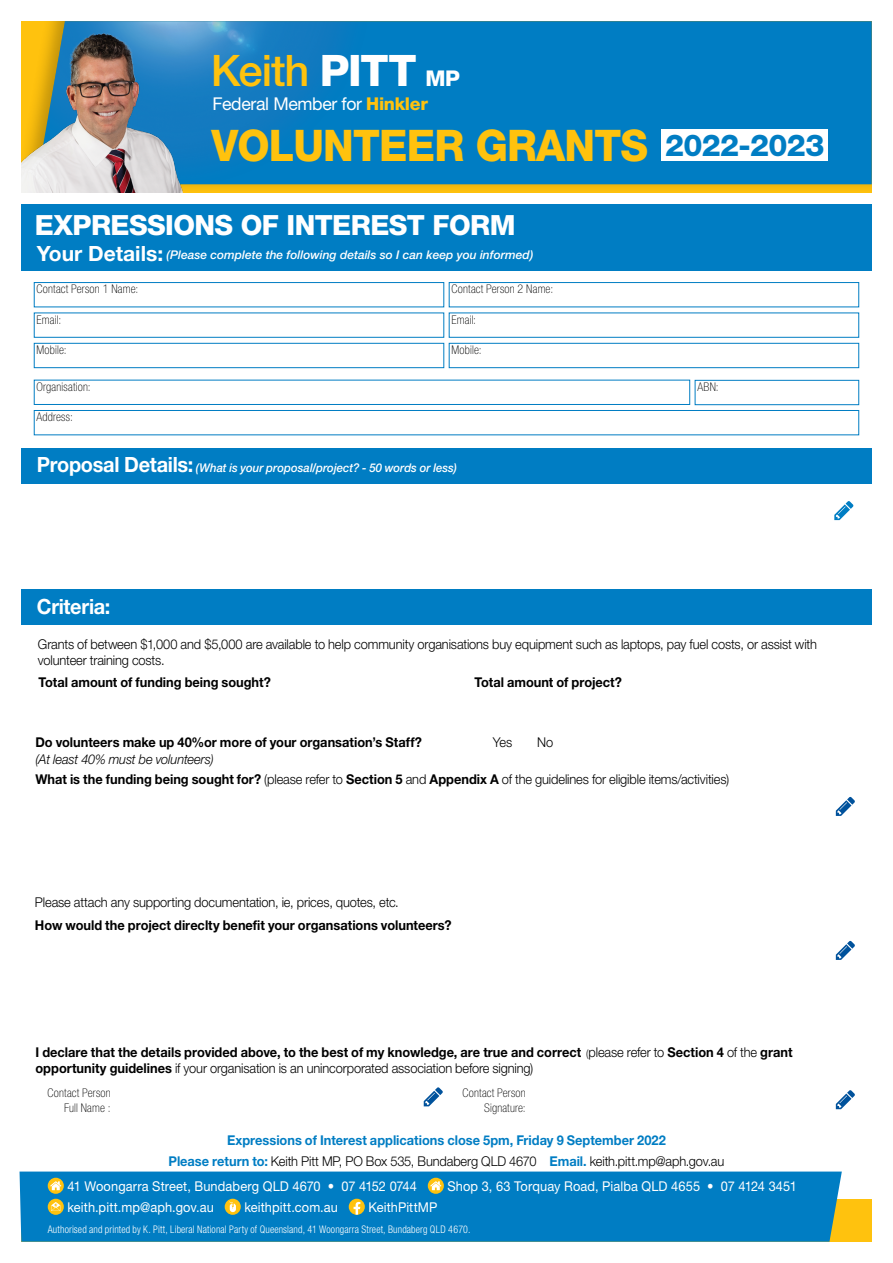
<style>
.page{position:relative;width:893px;height:1263px;background:#fff}
.page>*{position:absolute;margin:0;border:0;box-sizing:border-box;transform-origin:0 0}
.t1{font:800 43.65px "Helvetica Neue LT Pro";letter-spacing:-.02em;color:#ffc20e;scale:.95 1}
.t2{font:500 43.5px "Helvetica Neue LT Pro";letter-spacing:-.025em;color:#ffc20e}
.t3{font:800 27.9px "Helvetica Neue LT Pro";letter-spacing:-.02em;color:#fff}
.t4{font:700 21px "Helvetica Neue LT Pro";letter-spacing:-.015em;color:#fff;scale:.95 1}
.t5{font:17.7px "Helvetica Neue LT Pro";letter-spacing:-.02em;color:#fff}
.t6{font:700 13.5px/16.2px "Helvetica Neue LT Pro";color:#000;scale:.95 1}
.t7{font:300 13.5px/16.2px "Helvetica Neue LT Pro";letter-spacing:-.01em;color:#000;scale:.95 1}
.t8{font:700 13.5px/20.4px "Helvetica Neue LT Pro";color:#007dc3;text-align:center;scale:.95 1}
.t9{font:13.5px "Helvetica Neue LT Pro";letter-spacing:.01em;color:#fff;scale:.95 1}
.t10{font:italic 300 13.5px "Helvetica Neue LT Pro";letter-spacing:-.01em;color:#000;scale:.95 1}
.t11{font:100 condensed 12px/14.4px "Helvetica Neue LT Std";letter-spacing:.015em;color:#000;text-align:right}
.t12{font:italic 500 12px "Helvetica Neue LT Pro";color:#fff}
.t13{font:italic 500 12px "Helvetica Neue LT Pro";color:#fff;scale:.95 1}
.t14{font:300 condensed 10.5px "Helvetica Neue LT Std";letter-spacing:.015em;color:#fff;scale:.95 1}
.s1{font-weight:800;color:#fff}
.s2{font-weight:800;font-size:21.75px;color:#fff}
.s3{font-weight:800;color:#ffc20e}
.s4{font-size:30.15px;color:#007dc3}
.s5{font-weight:700;font-style:normal;font-size:21px}
.s6{font-weight:700}
.s7{font-weight:300;font-size:10.5px}
.s8{font-weight:300}
.s9{font-weight:300;color:#000}
</style>
<div class="page">
<svg style="left:836px;top:941px;width:19px;height:19px"></svg>
<svg style="left:836px;top:1090px;width:19px;height:19px"></svg>
<svg style="left:836px;top:797px;width:19px;height:19px"></svg>
<svg style="left:424px;top:1087px;width:19px;height:19px"></svg>
<div style="left:21px;top:204px;width:851px;height:66px;background:#007dc3"></div>
<div style="left:34px;top:282px;width:410px;height:25px;border:1px solid #007dc3"></div>
<div style="left:34px;top:380px;width:656px;height:25px;border:1px solid #007dc3"></div>
<div style="left:695px;top:380px;width:164px;height:25px;border:1px solid #007dc3"></div>
<div style="left:34px;top:410px;width:825px;height:25px;border:1px solid #007dc3"></div>
<div style="left:21px;top:448px;width:851px;height:35px;background:#007dc3"></div>
<div style="left:21px;top:590px;width:851px;height:35px;background:#007dc3"></div>
<div style="left:34px;top:343px;width:410px;height:25px;border:1px solid #007dc3"></div>
<div style="left:449px;top:282px;width:410px;height:25px;border:1px solid #007dc3"></div>
<div style="left:449px;top:343px;width:410px;height:25px;border:1px solid #007dc3"></div>
<svg style="left:834px;top:501px;width:19px;height:19px"></svg>
<div style="left:21px;top:21px;width:851px;height:172px;background:#000;opacity:.25"></div>
<div style="left:382px;top:21px;width:490px;height:163px;background:#007dc3"></div>
<img style="left:242px;top:21px;width:140px;height:163px">
<img style="left:21px;top:21px;width:221px;height:172px">
<div style="left:661px;top:129px;width:167px;height:32px;background:#fff"></div>
<div style="left:21px;top:1199px;width:851px;height:43px;background:#ffc20e"></div>
<div style="left:19px;top:1171px;width:823px;height:71px;background:#007dc3"></div>
<svg style="left:48px;top:1178px;width:16px;height:16px"></svg>
<svg style="left:50px;top:1181px;width:11px;height:9px"></svg>
<svg style="left:428px;top:1178px;width:16px;height:16px"></svg>
<svg style="left:430px;top:1181px;width:11px;height:9px"></svg>
<svg style="left:48px;top:1199px;width:16px;height:16px"></svg>
<svg style="left:51px;top:1202px;width:9px;height:9px"></svg>
<div style="left:225px;top:1199px;width:16px;height:16px;background:#ffc20e;border-radius:50%"></div>
<svg style="left:229px;top:1201px;width:7px;height:11px"></svg>
<svg style="left:349px;top:1199px;width:16px;height:16px"></svg>
<svg style="left:354px;top:1202px;width:6px;height:13px"></svg>
<h2 class="t2" style="left:211px;top:44px;width:251px">Keith <span class="s1">PITT</span> <span class="s2">MP</span></h2>
<h3 class="t5" style="left:213px;top:93px;width:217px">Federal Member for <span class="s3">Hinkler</span></h3>
<h1 class="t1" style="left:211px;top:119px;width:647px">VOLUNTEER GRANTS <span class="s4">2022-2023</span></h1>
<h3 class="t3" style="left:35px;top:208px;width:482px">EXPRESSIONS OF INTEREST FORM</h3>
<p class="t12" style="left:37px;top:248px;width:498px"><span class="s5">Your Details:</span> (Please complete the following details so I can keep you informed)</p>
<p class="t11" style="left:37px;top:282px;width:103px">Contact Person 1 Name:</p>
<p class="t11" style="left:37px;top:312px;width:26px">Email:</p>
<p class="t11" style="left:37px;top:343px;width:32px">Mobile:</p>
<p class="t11" style="left:451px;top:282px;width:103px">Contact Person 2 Name:</p>
<p class="t11" style="left:451px;top:312px;width:26px">Email:</p>
<p class="t11" style="left:451px;top:343px;width:32px">Mobile:</p>
<p class="t11" style="left:37px;top:379px;width:56px">Organisation:</p>
<p class="t11" style="left:697px;top:380px;width:23px">ABN:</p>
<p class="t11" style="left:37px;top:410px;width:38px">Address:</p>
<p class="t13" style="left:37px;top:461px;width:444px"><span class="s5">Proposal Details:</span> (What is your proposal/project? - 50 words or less)</p>
<h3 class="t4" style="left:37px;top:593px;width:79px">Criteria:</h3>
<p class="t7" style="left:38px;top:635px;width:822px">Grants of between $1,000 and $5,000 are available to help community organisations buy equipment such as laptops, pay fuel costs, or assist with volunteer training costs.</p>
<p class="t6" style="left:38px;top:673px;width:246px">Total amount of funding being sought?</p>
<p class="t6" style="left:474px;top:674px;width:157px">Total amount of project?</p>
<p class="t6" style="left:36px;top:734px;width:408px">Do volunteers make up 40%or more of your organsation’s Staff?</p>
<p class="t7" style="left:493px;top:734px;width:22px">Yes</p>
<p class="t7" style="left:537px;top:734px;width:18px">No</p>
<p class="t10" style="left:36px;top:751px;width:189px">(At least 40% must be volunteers)</p>
<p class="t7" style="left:35px;top:771px;width:732px"><span class="s6">What is the funding being sought for?</span> (please refer to <span class="s6">Section 5</span> and <span class="s6">Appendix A</span> of the guidelines for eligible items/activities)</p>
<p class="t7" style="left:35px;top:894px;width:384px">Please attach any supporting documentation, ie, prices, quotes, etc.</p>
<p class="t6" style="left:35px;top:917px;width:440px">How would the project direclty benefit your organsations volunteers?</p>
<p class="t6" style="left:36px;top:1044px;width:798px">I declare that the details provided above, to the best of my knowledge, are true and correct <span class="s7">(</span><span class="s8">please refer to</span> Section 4 <span class="s8">of the</span> grant opportunity guidelines <span class="s8">if your organisation is an unincorporated association before signing)</span></p>
<p class="t11" style="left:48px;top:1086px;width:65px">Contact Person<br>Full Name :</p>
<p class="t11" style="left:462px;top:1086px;width:65px">Contact Person<br>Signature:</p>
<p class="t8" style="left:169px;top:1130px;width:586px">Expressions of Interest applications close 5pm, Friday 9 September 2022<br>Please return to: <span class="s9">Keith Pitt MP, PO Box 535, Bundaberg QLD 4670</span> Email. <span class="s9">keith.pitt.mp@aph.gov.au</span></p>
<p class="t9" style="left:67px;top:1177px;width:370px">41 Woongarra Street, Bundaberg QLD 4670 • 07 4152 0744</p>
<p class="t9" style="left:447px;top:1177px;width:369px">Shop 3, 63 Torquay Road, Pialba QLD 4655 • 07 4124 3451</p>
<p class="t9" style="left:67px;top:1198px;width:156px">keith.pitt.mp@aph.gov.au</p>
<p class="t9" style="left:244px;top:1198px;width:100px">keithpitt.com.au</p>
<p class="t9" style="left:368px;top:1198px;width:74px">KeithPittMP</p>
<p class="t14" style="left:48px;top:1223px;width:446px">Authorised and printed by K. Pitt, Liberal National Party of Queensland, 41 Woongarra Street, Bundaberg QLD 4670.</p>
</div>
